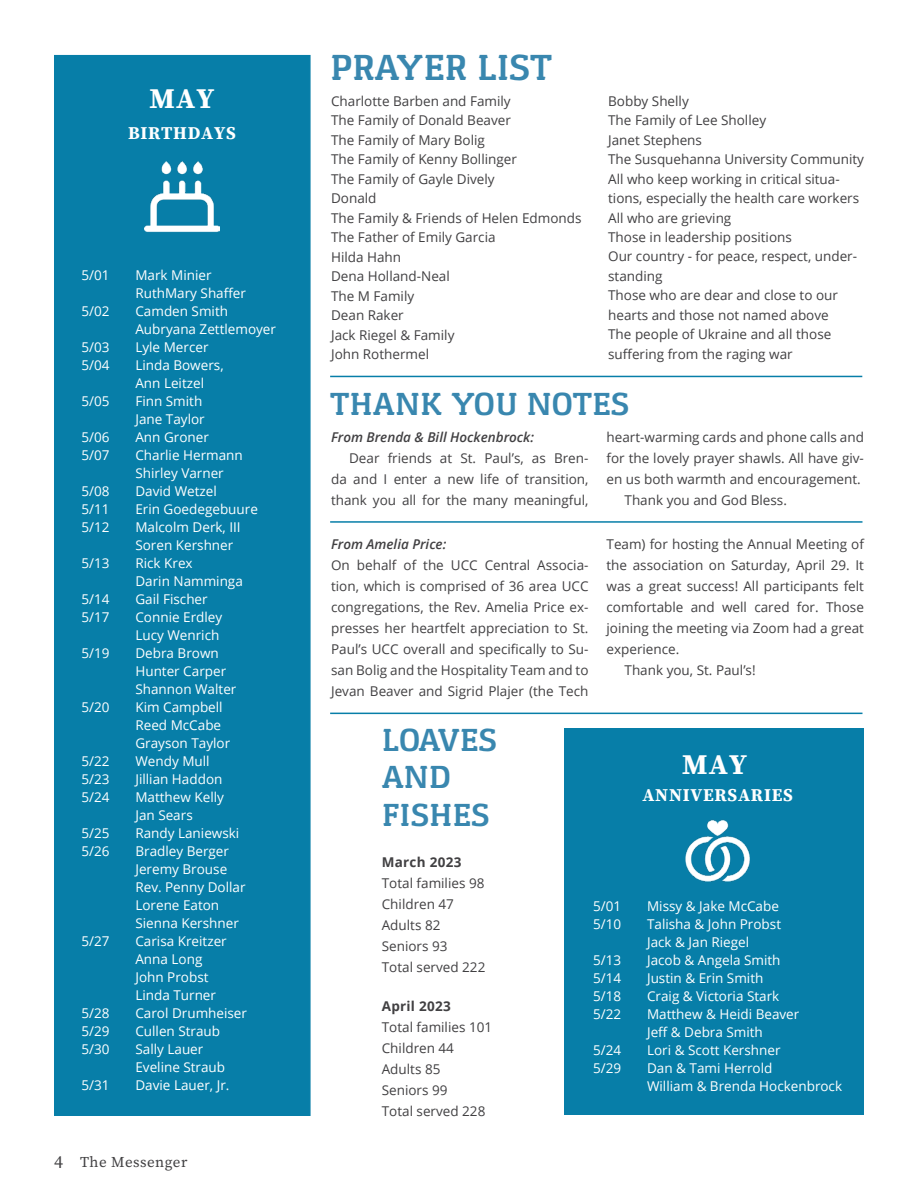
<style>
.page{position:relative;width:918px;height:1188px;background:#fff}
.page>*{position:absolute;margin:0;border:0;box-sizing:border-box;transform-origin:0 0}
.t1{font:700 37.5px "Gaspar";color:#3987af}
.t2{font:700 33px/37.5px "Gaspar";color:#3987af}
.t3{font:700 28.5px "Source Serif Pro";letter-spacing:.04em;color:#fff}
.t4{font:700 18px "Source Serif Pro";letter-spacing:.04em;color:#fff}
.t5{font:15px "Source Serif Pro";letter-spacing:.03em;color:#414042}
.t6{font:13.5px/19.5px "Open Sans";color:#414042}
.t7{font:13.5px/18px "Open Sans";color:#fff}
.t8{font:italic 600 13.5px "Open Sans";color:#414042}
.t9{font:700 13.5px "Open Sans";letter-spacing:.02em;color:#414042}
.s1{font-size:18px}
</style>
<div class="page">
<div style="left:54px;top:55px;width:257px;height:1061px;background:#077ea8;border:2px solid #077ea8"></div>
<hr style="left:330px;top:376px;width:532px;height:1px;background:#077ea8">
<hr style="left:330px;top:521px;width:532px;height:2px;background:#077ea8">
<img style="left:144px;top:162px;width:76px;height:70px">
<div style="left:565px;top:728px;width:299px;height:386px;background:#077ea8"></div>
<img style="left:685px;top:820px;width:65px;height:62px">
<hr style="left:330px;top:713px;width:532px;height:1px;background:#077ea8">
<h3 class="t3" style="left:149px;top:78px;width:66px">MAY</h3>
<h3 class="t4" style="left:128px;top:121px;width:109px">BIRTHDAYS</h3>
<p class="t7" style="left:81px;top:266px;width:30px">5/01</p>
<p class="t7" style="left:135px;top:266px;width:112px">Mark Minier<br>RuthMary Shaffer</p>
<p class="t7" style="left:81px;top:302px;width:30px">5/02</p>
<p class="t7" style="left:135px;top:302px;width:142px">Camden Smith<br>Aubryana Zettlemoyer</p>
<p class="t7" style="left:81px;top:338px;width:30px">5/03</p>
<p class="t7" style="left:135px;top:338px;width:75px">Lyle Mercer</p>
<p class="t7" style="left:81px;top:356px;width:30px">5/04</p>
<p class="t7" style="left:135px;top:356px;width:90px">Linda Bowers,<br>Ann Leitzel</p>
<p class="t7" style="left:81px;top:392px;width:30px">5/05</p>
<p class="t7" style="left:135px;top:392px;width:71px">Finn Smith<br>Jane Taylor</p>
<p class="t7" style="left:81px;top:428px;width:30px">5/06</p>
<p class="t7" style="left:135px;top:428px;width:75px">Ann Groner</p>
<p class="t7" style="left:81px;top:446px;width:30px">5/07</p>
<p class="t7" style="left:135px;top:446px;width:109px">Charlie Hermann<br>Shirley Varner</p>
<p class="t7" style="left:81px;top:482px;width:30px">5/08</p>
<p class="t7" style="left:135px;top:482px;width:83px">David Wetzel</p>
<p class="t7" style="left:81px;top:500px;width:30px">5/11</p>
<p class="t7" style="left:135px;top:500px;width:124px">Erin Goedegebuure</p>
<p class="t7" style="left:81px;top:518px;width:30px">5/12</p>
<p class="t7" style="left:135px;top:518px;width:107px">Malcolm Derk, III<br>Soren Kershner</p>
<p class="t7" style="left:81px;top:554px;width:30px">5/13</p>
<p class="t7" style="left:135px;top:554px;width:109px">Rick Krex<br>Darin Namminga</p>
<p class="t7" style="left:81px;top:590px;width:30px">5/14</p>
<p class="t7" style="left:135px;top:590px;width:74px">Gail Fischer</p>
<p class="t7" style="left:81px;top:608px;width:30px">5/17</p>
<p class="t7" style="left:135px;top:608px;width:88px">Connie Erdley<br>Lucy Wenrich</p>
<p class="t7" style="left:81px;top:644px;width:30px">5/19</p>
<p class="t7" style="left:135px;top:644px;width:103px">Debra Brown<br>Hunter Carper<br>Shannon Walter</p>
<p class="t7" style="left:81px;top:698px;width:30px">5/20</p>
<p class="t7" style="left:135px;top:698px;width:96px">Kim Campbell<br>Reed McCabe<br>Grayson Taylor</p>
<p class="t7" style="left:81px;top:752px;width:30px">5/22</p>
<p class="t7" style="left:135px;top:752px;width:76px">Wendy Mull</p>
<p class="t7" style="left:81px;top:770px;width:30px">5/23</p>
<p class="t7" style="left:135px;top:770px;width:89px">Jillian Haddon</p>
<p class="t7" style="left:81px;top:788px;width:30px">5/24</p>
<p class="t7" style="left:135px;top:788px;width:90px">Matthew Kelly<br>Jan Sears</p>
<p class="t7" style="left:81px;top:824px;width:30px">5/25</p>
<p class="t7" style="left:135px;top:824px;width:105px">Randy Laniewski</p>
<p class="t7" style="left:81px;top:842px;width:30px">5/26</p>
<p class="t7" style="left:135px;top:842px;width:112px">Bradley Berger<br>Jeremy Brouse<br>Rev. Penny Dollar<br>Lorene Eaton<br>Sienna Kershner</p>
<p class="t7" style="left:81px;top:932px;width:30px">5/27</p>
<p class="t7" style="left:135px;top:932px;width:93px">Carisa Kreitzer<br>Anna Long<br>John Probst<br>Linda Turner</p>
<p class="t7" style="left:81px;top:1004px;width:30px">5/28</p>
<p class="t7" style="left:135px;top:1004px;width:113px">Carol Drumheiser</p>
<p class="t7" style="left:81px;top:1022px;width:30px">5/29</p>
<p class="t7" style="left:135px;top:1022px;width:86px">Cullen Straub</p>
<p class="t7" style="left:81px;top:1040px;width:30px">5/30</p>
<p class="t7" style="left:135px;top:1040px;width:91px">Sally Lauer<br>Eveline Straub</p>
<p class="t7" style="left:81px;top:1076px;width:30px">5/31</p>
<p class="t7" style="left:135px;top:1076px;width:96px">Davie Lauer, Jr.</p>
<p class="t5" style="left:54px;top:1152px;width:135px"><span class="s1">4</span> The Messenger</p>
<h1 class="t1" style="left:330px;top:46px;width:223px">PRAYER LIST</h1>
<p class="t6" style="left:331px;top:91px;width:252px">Charlotte Barben and Family<br>The Family of Donald Beaver<br>The Family of Mary Bolig<br>The Family of Kenny Bollinger<br>The Family of Gayle Dively<br>Donald<br>The Family &amp; Friends of Helen Edmonds<br>The Father of Emily Garcia<br>Hilda Hahn<br>Dena Holland-Neal<br>The M Family<br>Dean Raker<br>Jack Riegel &amp; Family<br>John Rothermel</p>
<p class="t6" style="left:608px;top:91px;width:257px">Bobby Shelly<br>The Family of Lee Sholley<br>Janet Stephens<br>The Susquehanna University Community<br>All who keep working in critical situa&shy;tions, especially the health care workers<br>All who are grieving<br>Those in leadership positions<br>Our country - for peace, respect, under&shy;standing<br>Those who are dear and close to our hearts and those not named above<br>The people of Ukraine and all those suffering from the raging war</p>
<h2 class="t2" style="left:330px;top:386px;width:301px">THANK YOU NOTES</h2>
<p class="t8" style="left:331px;top:427px;width:204px">From Brenda &amp; Bill Hockenbrock:</p>
<p class="t6" style="left:331px;top:447px;width:259px;line-height:21px;text-align:justify;text-indent:18px">Dear friends at St. Paul’s, as Bren&shy;da and I enter a new life of transition, thank you all for the many meaningful,</p>
<p class="t8" style="left:331px;top:535px;width:117px">From Amelia Price:</p>
<p class="t6" style="left:331px;top:554px;width:259px;line-height:21px;text-align:justify">On behalf of the UCC Central Associa&shy;tion, which is comprised of 36 area UCC congregations, the Rev. Amelia Price ex&shy;presses her heartfelt appreciation to St.<br>Paul’s UCC overall and specifically to Su&shy;san Bolig and the Hospitality Team and to Jevan Beaver and Sigrid Plajer (the Tech</p>
<h2 class="t2" style="left:382px;top:721px;width:117px">LOAVES<br>AND<br>FISHES</h2>
<p class="t6" style="left:607px;top:427px;width:259px">heart-warming cards and phone calls and</p>
<p class="t6" style="left:607px;top:448px;width:259px">for the lovely prayer shawls. All have giv-</p>
<p class="t6" style="left:607px;top:469px;width:256px">en us both warmth and encouragement.</p>
<p class="t6" style="left:625px;top:490px;width:164px">Thank you and God Bless.</p>
<p class="t6" style="left:607px;top:534px;width:259px">Team) for hosting the Annual Meeting of</p>
<p class="t6" style="left:607px;top:555px;width:259px">the association on Saturday, April 29. It</p>
<p class="t6" style="left:607px;top:576px;width:259px">was a great success! All participants felt</p>
<p class="t6" style="left:607px;top:597px;width:259px">comfortable and well cared for. Those</p>
<p class="t6" style="left:607px;top:618px;width:259px">joining the meeting via Zoom had a great</p>
<p class="t6" style="left:607px;top:639px;width:74px">experience.</p>
<p class="t6" style="left:625px;top:660px;width:133px">Thank you, St. Paul’s!</p>
<h3 class="t3" style="left:682px;top:744px;width:66px">MAY</h3>
<h3 class="t4" style="left:642px;top:782px;width:152px">ANNIVERSARIES</h3>
<p class="t9" style="left:382px;top:853px;width:81px">March 2023</p>
<p class="t6" style="left:382px;top:872px;width:105px;line-height:21px">Total families 98<br>Children 47<br>Adults 82<br>Seniors 93<br>Total served 222</p>
<p class="t9" style="left:382px;top:997px;width:70px">April 2023</p>
<p class="t6" style="left:382px;top:1016px;width:112px;line-height:21px">Total families 101<br>Children 44<br>Adults 85<br>Seniors 99<br>Total served 228</p>
<p class="t7" style="left:593px;top:897px;width:30px">5/01</p>
<p class="t7" style="left:647px;top:897px;width:133px">Missy &amp; Jake McCabe</p>
<p class="t7" style="left:593px;top:915px;width:30px">5/10</p>
<p class="t7" style="left:647px;top:915px;width:136px">Talisha &amp; John Probst<br>Jack &amp; Jan Riegel</p>
<p class="t7" style="left:593px;top:951px;width:30px">5/13</p>
<p class="t7" style="left:647px;top:951px;width:135px">Jacob &amp; Angela Smith</p>
<p class="t7" style="left:593px;top:969px;width:30px">5/14</p>
<p class="t7" style="left:647px;top:969px;width:118px">Justin &amp; Erin Smith</p>
<p class="t7" style="left:593px;top:987px;width:30px">5/18</p>
<p class="t7" style="left:647px;top:987px;width:134px">Craig &amp; Victoria Stark</p>
<p class="t7" style="left:593px;top:1005px;width:30px">5/22</p>
<p class="t7" style="left:647px;top:1005px;width:154px">Matthew &amp; Heidi Beaver<br>Jeff &amp; Debra Smith</p>
<p class="t7" style="left:593px;top:1041px;width:30px">5/24</p>
<p class="t7" style="left:647px;top:1041px;width:135px">Lori &amp; Scott Kershner</p>
<p class="t7" style="left:593px;top:1059px;width:30px">5/29</p>
<p class="t7" style="left:647px;top:1059px;width:197px">Dan &amp; Tami Herrold<br>William &amp; Brenda Hockenbrock</p>
</div>
